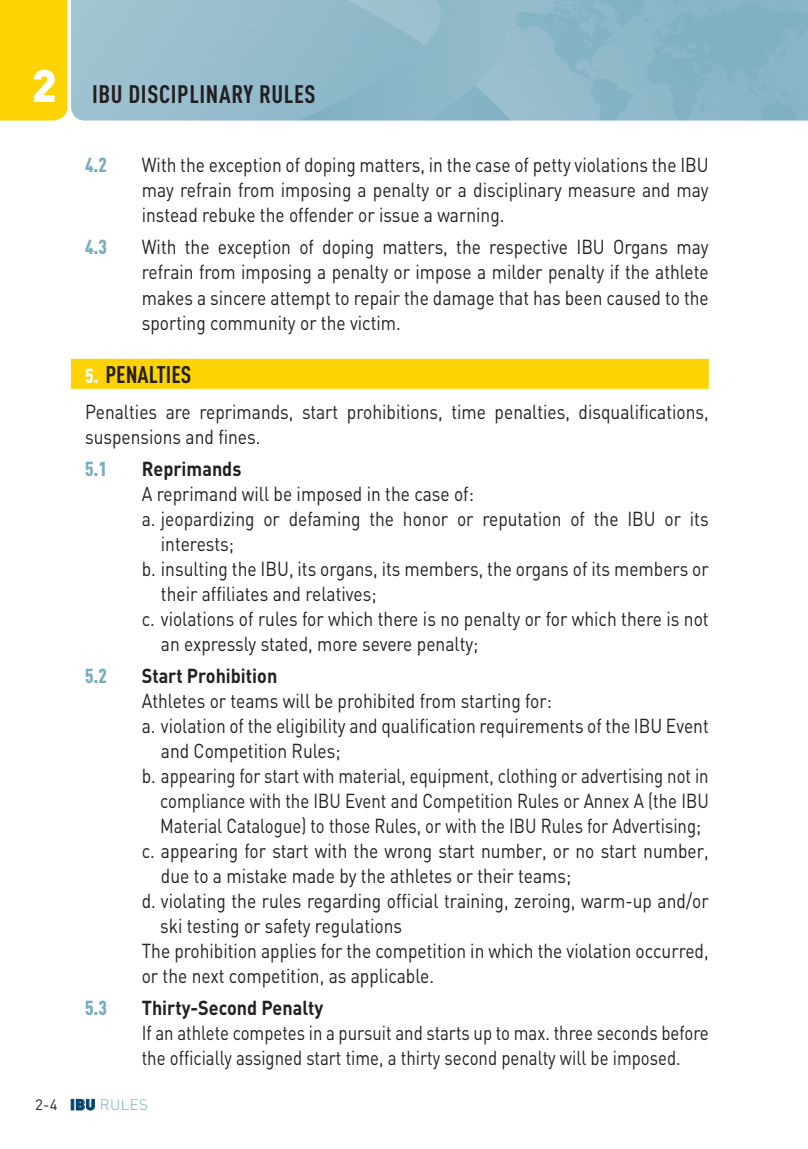
<style>
.page{position:relative;width:808px;height:1149px;background:#fff}
.page>*{position:absolute;margin:0;border:0;box-sizing:border-box;transform-origin:0 0}
.t1{font:700 25px "DIN Cond";letter-spacing:.025em;color:#231f20}
.t2{font:700 23.75px "DIN Cond";color:#231f20}
.t3{font:20px/25px "DIN";color:#231f20;text-align:justify;scale:.87 1}
.t4{font:20px/25px "DIN";color:#231f20;scale:.84 1}
.t5{font:700 20px "DIN";color:#231f20;scale:.9 1}
.t6{font:900 20px "DIN Cond";color:#77adc0}
.t7{font:300 15px "DIN";letter-spacing:.025em;color:#77adc0}
.s1{font-family:"DIN";font-weight:900;font-size:45px;color:#fff}
.s2{font-weight:900;font-size:20px;color:#fff}
.s3{font-weight:400;color:#231f20}
.s4{font-weight:900;color:#004274}
</style>
<div class="page">
<div style="left:0;top:0;width:67px;height:120px;background:#fed304"></div>
<svg style="left:71px;top:1098px;width:24px;height:11px"></svg>
<div style="left:71px;top:359px;width:638px;height:30px;background:#fed304"></div>
<p class="t1" style="left:32px;top:79px;width:285px"><span class="s1">2</span> IBU DISCIPLINARY RULES</p>
<p class="t6" style="left:85px;top:153px;width:24px">4.2</p>
<p class="t3" style="left:142px;top:152px;width:653px">With the exception of doping matters, in the case of petty violations the IBU may refrain from imposing a penalty or a disciplinary measure and may instead rebuke the offender or issue a warning.</p>
<p class="t6" style="left:85px;top:235px;width:24px">4.3</p>
<p class="t3" style="left:142px;top:234px;width:653px">With the exception of doping matters, the respective IBU Organs may refrain from imposing a penalty or impose a milder penalty if the athlete makes a sincere attempt to repair the damage that has been caused to the sporting community or the victim.</p>
<p class="t2" style="left:85px;top:360px;width:108px"><span class="s2">5.</span> PENALTIES</p>
<p class="t3" style="left:85px;top:398px;width:718px">Penalties are reprimands, start prohibitions, time penalties, disqualifications, suspensions and fines.</p>
<p class="t6" style="left:85px;top:456px;width:24px">5.1</p>
<p class="t5" style="left:142px;top:455px;width:112px">Reprimands</p>
<p class="t3" style="left:142px;top:480px;width:383px">A reprimand will be imposed in the case of:</p>
<p class="t3" style="left:142px;top:505px;width:653px">a. jeopardizing or defaming the honor or reputation of the IBU or its</p>
<p class="t3" style="left:161px;top:530px;width:85px">interests;</p>
<p class="t3" style="left:142px;top:555px;width:653px">b. insulting the IBU, its organs, its members, the organs of its members or</p>
<p class="t3" style="left:161px;top:580px;width:249px">their affiliates and relatives;</p>
<p class="t3" style="left:142px;top:605px;width:653px">c. violations of rules for which there is no penalty or for which there is not</p>
<p class="t3" style="left:161px;top:630px;width:366px">an expressly stated, more severe penalty;</p>
<p class="t6" style="left:85px;top:663px;width:24px">5.2</p>
<p class="t5" style="left:142px;top:662px;width:152px">Start Prohibition</p>
<p class="t3" style="left:142px;top:687px;width:473px">Athletes or teams will be prohibited from starting for:</p>
<p class="t3" style="left:142px;top:712px;width:653px">a. violation of the eligibility and qualification requirements of the IBU Event</p>
<p class="t3" style="left:161px;top:737px;width:208px">and Competition Rules;</p>
<p class="t3" style="left:142px;top:762px;width:653px">b. appearing for start with material, equipment, clothing or advertising not in</p>
<p class="t4" style="left:160px;top:787px;width:654px">compliance with the IBU Event and Competition Rules or Annex A (the IBU</p>
<p class="t4" style="left:160px;top:812px;width:645px">Material Catalogue) to those Rules, or with the IBU Rules for Advertising;</p>
<p class="t3" style="left:142px;top:837px;width:653px">c. appearing for start with the wrong start number, or no start number,</p>
<p class="t3" style="left:161px;top:862px;width:473px">due to a mistake made by the athletes or their teams;</p>
<p class="t3" style="left:142px;top:887px;width:653px">d. violating the rules regarding official training, zeroing, warm-up and/or</p>
<p class="t3" style="left:160px;top:912px;width:280px">ski testing or safety regulations</p>
<p class="t3" style="left:142px;top:937px;width:653px">The prohibition applies for the competition in which the violation occurred,</p>
<p class="t3" style="left:142px;top:962px;width:338px">or the next competition, as applicable.</p>
<p class="t6" style="left:85px;top:995px;width:24px">5.3</p>
<p class="t5" style="left:142px;top:994px;width:203px">Thirty-Second Penalty</p>
<p class="t4" style="left:142px;top:1019px;width:676px">If an athlete competes in a pursuit and starts up to max. three seconds before the officially assigned start time, a thirty second penalty will be imposed.</p>
<p class="t7" style="left:35px;top:1094px;width:114px"><span class="s3">2-4</span> <span class="s4">IBU</span> RULES</p>
</div>
